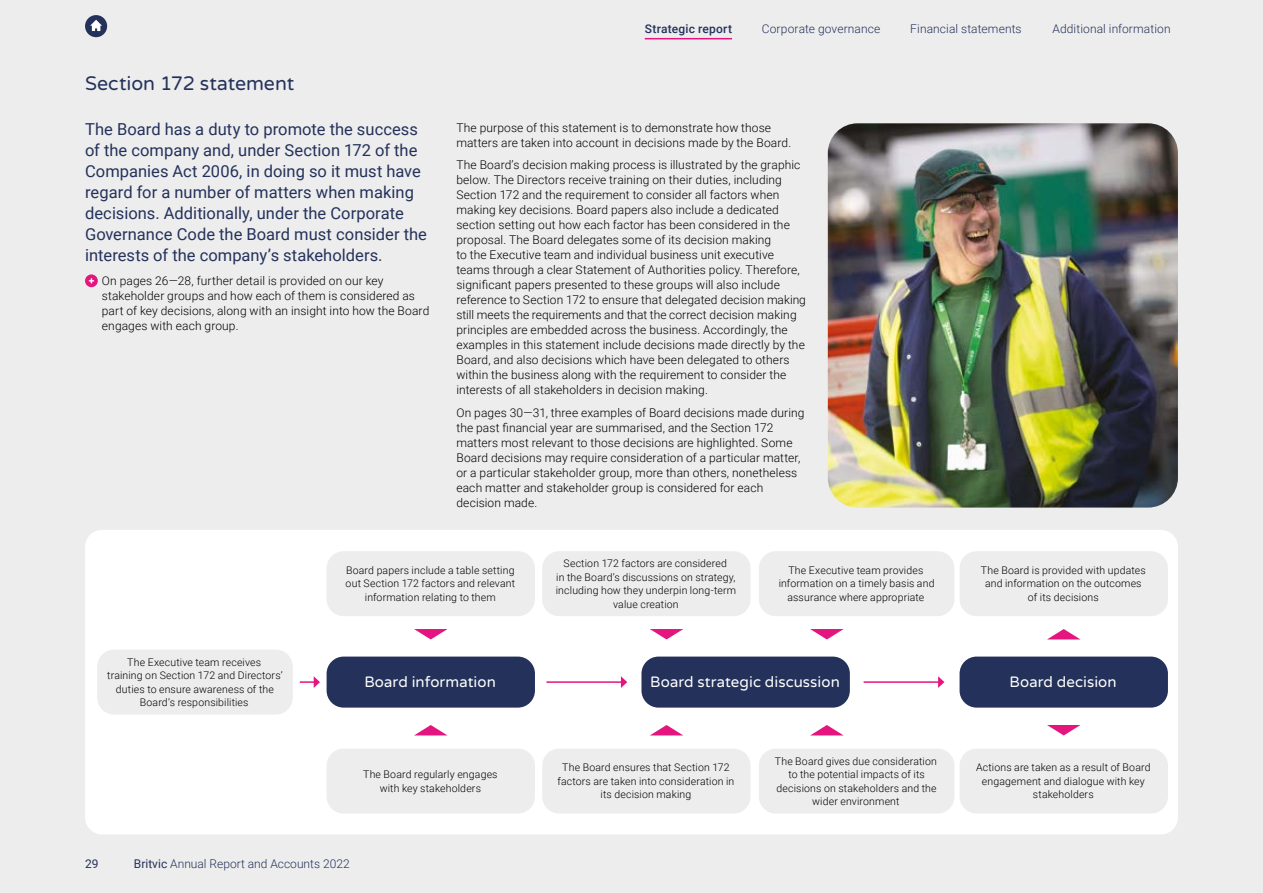
<style>
.page{position:relative;width:1263px;height:893px;background:#ededed}
.page>*{position:absolute;margin:0;border:0;box-sizing:border-box;transform-origin:0 0}
.t1{font:19.5px "Varela Round";color:#24325b}
.t2{font:16.5px/21px "Roboto";letter-spacing:.005em;color:#24325b}
.t3{font:15px "Varela Round";letter-spacing:.005em;color:#fff}
.t4{font:300 12px/15px "Roboto";letter-spacing:.01em;color:#000}
.t5{font:300 12px "Roboto";letter-spacing:.005em;color:#24325b}
.t6{font:500 12px "Roboto";letter-spacing:.02em;color:#24325b}
.t7{font:12px "Roboto";color:#24325b}
.t8{font:300 10.5px/13.5px "Roboto";letter-spacing:.015em;color:#000;text-align:center}
.s1{font-weight:400}
</style>
<div class="page">
<hr style="left:645px;top:38px;width:87px;height:1px;background:#e4157e">
<div style="left:85px;top:530px;width:1093px;height:304px;background:#fff;border-radius:17px"></div>
<svg style="left:85px;top:274px;width:13px;height:13px"></svg>
<svg style="left:89px;top:278px;width:5px;height:5px"></svg>
<div style="left:327px;top:657px;width:208px;height:51px;background:#24325b;border-radius:17px"></div>
<div style="left:97px;top:650px;width:196px;height:65px;background:#ededed;border-radius:17px"></div>
<div style="left:327px;top:551px;width:208px;height:65px;background:#ededed;border-radius:17px"></div>
<div style="left:542px;top:551px;width:208px;height:65px;background:#ededed;border-radius:17px"></div>
<div style="left:759px;top:551px;width:195px;height:65px;background:#ededed;border-radius:17px"></div>
<div style="left:959px;top:551px;width:209px;height:65px;background:#ededed;border-radius:17px"></div>
<div style="left:327px;top:749px;width:208px;height:64px;background:#ededed;border-radius:17px"></div>
<div style="left:542px;top:749px;width:208px;height:64px;background:#ededed;border-radius:17px"></div>
<div style="left:759px;top:749px;width:195px;height:64px;background:#ededed;border-radius:17px"></div>
<div style="left:959px;top:749px;width:209px;height:64px;background:#ededed;border-radius:17px"></div>
<div style="left:641px;top:657px;width:209px;height:51px;background:#24325b;border-radius:17px"></div>
<div style="left:959px;top:657px;width:209px;height:51px;background:#24325b;border-radius:17px"></div>
<svg style="left:414px;top:629px;width:34px;height:10px"></svg>
<svg style="left:650px;top:629px;width:33px;height:10px"></svg>
<svg style="left:810px;top:629px;width:34px;height:10px"></svg>
<svg style="left:1048px;top:629px;width:32px;height:10px"></svg>
<svg style="left:415px;top:725px;width:32px;height:10px"></svg>
<svg style="left:650px;top:725px;width:33px;height:10px"></svg>
<svg style="left:811px;top:725px;width:32px;height:10px"></svg>
<svg style="left:1047px;top:725px;width:33px;height:10px"></svg>
<hr style="left:546px;top:681px;width:76px;height:2px;background:#e4157e">
<svg style="left:621px;top:676px;width:6px;height:12px"></svg>
<hr style="left:864px;top:681px;width:75px;height:2px;background:#e4157e">
<svg style="left:938px;top:676px;width:6px;height:12px"></svg>
<svg style="left:300px;top:676px;width:20px;height:12px"></svg>
<img style="left:828px;top:123px;width:350px;height:385px">
<div style="left:85px;top:15px;width:22px;height:22px;background:#24325b;border-radius:50%"></div>
<svg style="left:90px;top:20px;width:12px;height:11px"></svg>
<h1 class="t1" style="left:85px;top:72px;width:211px">Section 172 statement</h1>
<p class="t2" style="left:85px;top:118px;width:343px">The Board has a duty to promote the success of the company and, under Section 172 of the Companies Act 2006, in doing so it must have regard for a number of matters when making decisions. Additionally, under the Corporate Governance Code the Board must consider the interests of the company’s stakeholders.</p>
<p class="t4" style="left:102px;top:273px;width:329px">On pages 26—28, further detail is provided on our key stakeholder groups and how each of them is considered as part of key decisions, along with an insight into how the Board engages with each group.</p>
<p class="t6" style="left:645px;top:20px;width:89px">Strategic report</p>
<p class="t5" style="left:762px;top:20px;width:120px">Corporate governance</p>
<p class="t5" style="left:910px;top:20px;width:113px">Financial statements</p>
<p class="t5" style="left:1052px;top:20px;width:120px">Additional information</p>
<p class="t4" style="left:456px;top:120px;width:336px">The purpose of this statement is to demonstrate how those matters are taken into account in decisions made by the Board.</p>
<p class="t4" style="left:456px;top:157px;width:351px">The Board’s decision making process is illustrated by the graphic below. The Directors receive training on their duties, including Section 172 and the requirement to consider all factors when making key decisions. Board papers also include a dedicated section setting out how each factor has been considered in the proposal. The Board delegates some of its decision making<br>to the Executive team and individual business unit executive teams through a clear Statement of Authorities policy. Therefore, significant papers presented to these groups will also include reference to Section 172 to ensure that delegated decision making still meets the requirements and that the correct decision making principles are embedded across the business. Accordingly, the examples in this statement include decisions made directly by the Board, and also decisions which have been delegated to others within the business along with the requirement to consider the interests of all stakeholders in decision making.</p>
<p class="t4" style="left:456px;top:405px;width:350px">On pages 30—31, three examples of Board decisions made during the past financial year are summarised, and the Section 172 matters most relevant to those decisions are highlighted. Some Board decisions may require consideration of a particular matter, or a particular stakeholder group, more than others, nonetheless each matter and stakeholder group is considered for each decision made.</p>
<p class="t8" style="left:107px;top:655px;width:177px">The Executive team receives<br>training on Section 172 and Directors’ duties to ensure awareness of the<br>Board’s responsibilities</p>
<p class="t8" style="left:346px;top:563px;width:171px">Board papers include a table setting out Section 172 factors and relevant information relating to them</p>
<p class="t8" style="left:556px;top:556px;width:182px">Section 172 factors are considered<br>in the Board’s discussions on strategy, including how they underpin long-term value creation</p>
<p class="t8" style="left:779px;top:563px;width:157px">The Executive team provides information on a timely basis and assurance where appropriate</p>
<p class="t8" style="left:981px;top:563px;width:166px">The Board is provided with updates and information on the outcomes of its decisions</p>
<p class="t3" style="left:364px;top:674px;width:133px">Board information</p>
<p class="t3" style="left:650px;top:674px;width:191px">Board strategic discussion</p>
<p class="t3" style="left:1009px;top:674px;width:109px">Board decision</p>
<p class="t8" style="left:363px;top:767px;width:136px">The Board regularly engages with key stakeholders</p>
<p class="t8" style="left:557px;top:760px;width:178px">The Board ensures that Section 172 factors are taken into consideration in its decision making</p>
<p class="t8" style="left:775px;top:754px;width:163px">The Board gives due consideration to the potential impacts of its decisions on stakeholders and the wider environment</p>
<p class="t8" style="left:976px;top:760px;width:176px">Actions are taken as a result of Board engagement and dialogue with key stakeholders</p>
<p class="t7" style="left:85px;top:855px;width:15px">29</p>
<p class="t5" style="left:134px;top:855px;width:217px"><span class="s1">Britvic</span> Annual Report and Accounts 2022</p>
</div>
